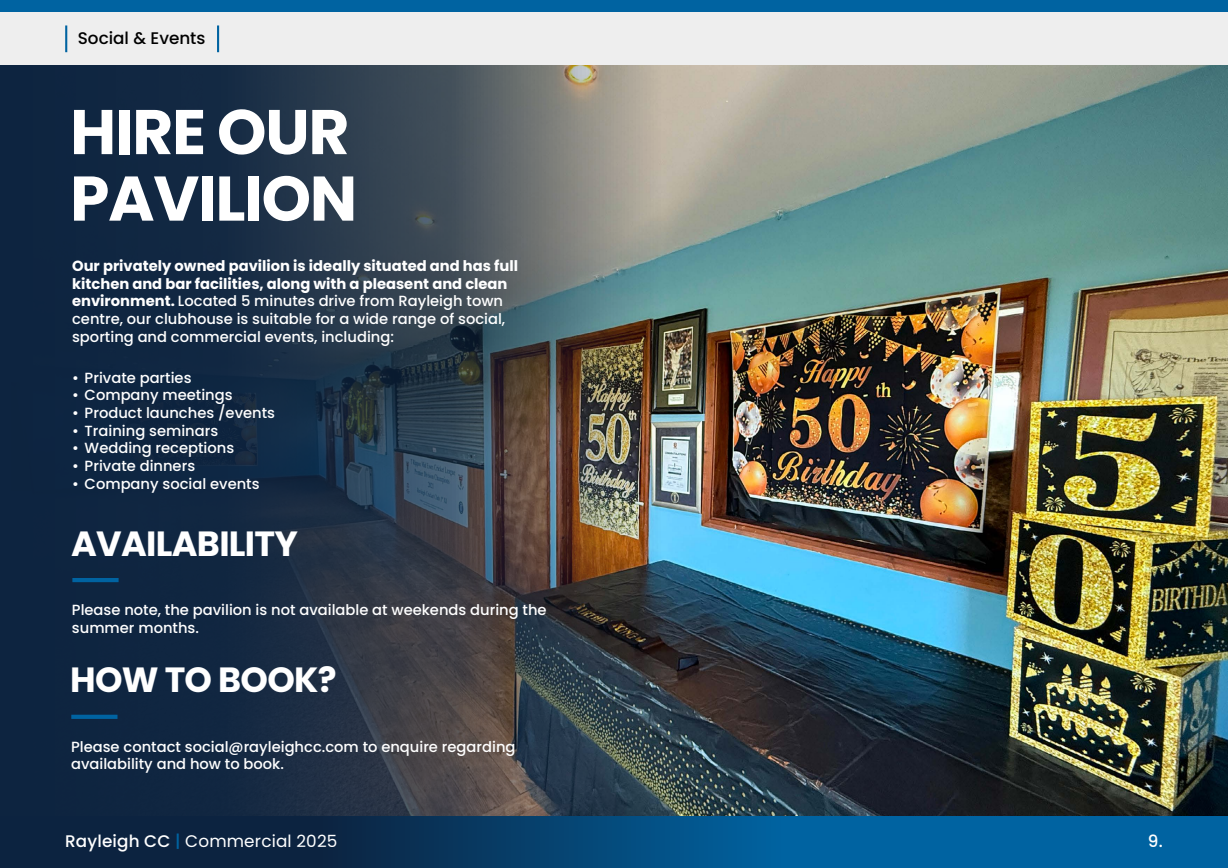
<style>
.page{position:relative;width:1228px;height:868px;background:#fff}
.page>*{position:absolute;margin:0;border:0;box-sizing:border-box;transform-origin:0 0}
.t1{font:700 63px/66.5px "Poppins";letter-spacing:-.02em;color:#fff}
.t2{font:700 35px "Poppins";letter-spacing:-.02em;color:#fff}
.t3{font:16.8px "Poppins";letter-spacing:.01em;color:#fff}
.t4{font:500 16.8px "Poppins";color:#000}
.t5{font:500 16.8px "Poppins";color:#fff}
.t6{font:500 14.7px/17.6px "Poppins";color:#fff}
.s1{font-weight:700}
.s2{font-weight:500}
.s3{font-weight:500;color:#0063a1}
</style>
<div class="page">
<div style="left:0;top:0;width:1228px;height:13px;background:#0063a1"></div>
<div style="left:0;top:13px;width:1228px;height:52px;background:#eee"></div>
<hr style="left:65px;top:25px;width:2px;height:27px;background:#0063a1">
<hr style="left:217px;top:25px;width:2px;height:27px;background:#0063a1">
<svg style="left:0;top:816px;width:1228px;height:52px;background:#054675"></svg>
<img style="left:921px;top:65px;width:307px;height:751px">
<img style="left:0;top:65px;width:921px;height:751px">
<hr style="left:72px;top:578px;width:47px;height:4px;background:#0063a1">
<hr style="left:71px;top:715px;width:46px;height:4px;background:#0063a1">
<p class="t4" style="left:78px;top:29px;width:129px">Social &amp; Events</p>
<h1 class="t1" style="left:70px;top:99px;width:289px">HIRE OUR<br>PAVILION</h1>
<p class="t6" style="left:72px;top:257px;width:447px"><span class="s1">Our privately owned pavilion is ideally situated and has full kitchen and bar facilities, along with a pleasent and clean environment.</span> Located 5 minutes drive from Rayleigh town centre, our clubhouse is suitable for a wide range of social, sporting and commercial events, including:</p>
<p class="t6" style="left:72px;top:369px;width:121px">• Private parties</p>
<p class="t6" style="left:72px;top:386px;width:162px">• Company meetings</p>
<p class="t6" style="left:72px;top:404px;width:205px">• Product launches /events</p>
<p class="t6" style="left:72px;top:422px;width:148px">• Training seminars</p>
<p class="t6" style="left:72px;top:439px;width:164px">• Wedding receptions</p>
<p class="t6" style="left:72px;top:457px;width:125px">• Private dinners</p>
<p class="t6" style="left:72px;top:475px;width:189px">• Company social events</p>
<h2 class="t2" style="left:71px;top:523px;width:228px">AVAILABILITY</h2>
<p class="t6" style="left:72px;top:601px;width:476px">Please note, the pavilion is not available at weekends during the summer months.</p>
<h2 class="t2" style="left:70px;top:660px;width:268px">HOW TO BOOK?</h2>
<p class="t6" style="left:71px;top:738px;width:446px">Please contact social@rayleighcc.com to enquire regarding availability and how to book.</p>
<p class="t3" style="left:65px;top:831px;width:274px"><span class="s2">Rayleigh CC</span> <span class="s3">|</span> Commercial 2025</p>
<p class="t5" style="left:1148px;top:831px;width:16px">9.</p>
</div>
